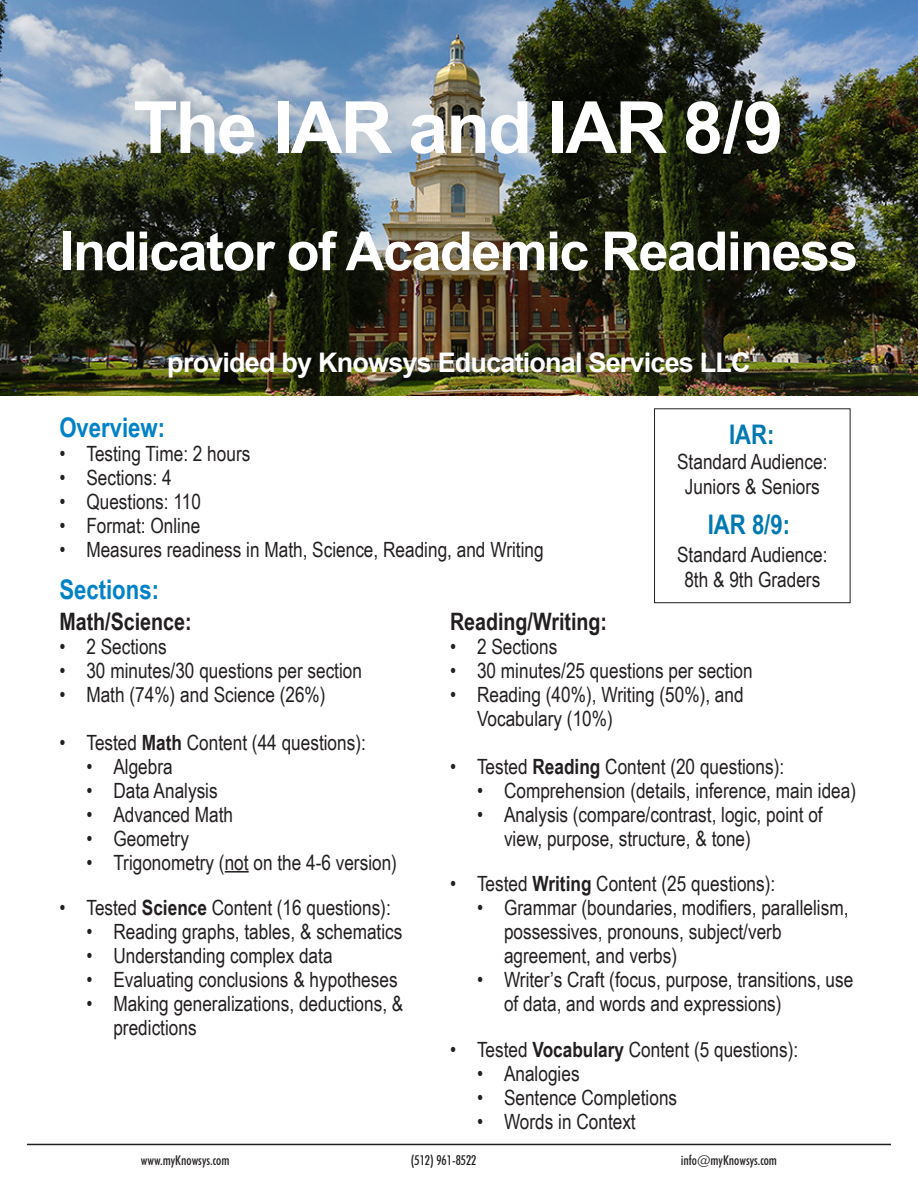
<style>
.page{position:relative;width:918px;height:1188px;background:#fff}
.page>*{position:absolute;margin:0;border:0;box-sizing:border-box;transform-origin:0 0}
.t1{font:700 72px "Arial";letter-spacing:-.03em;color:#fff}
.t2{font:700 54px "Arial";letter-spacing:-.03em;color:#fff}
.t3{font:700 27px "Arial";letter-spacing:-.03em;color:#fff}
.t4{font:700 27px "Arial Narrow";color:#0082c8}
.t5{font:700 27px "Arial Narrow";color:#0079b3}
.t6{font:700 24px "Arial Narrow";color:#231f20}
.t7{font:21px/24px "Arial Narrow";color:#231f20}
.t8{font:500 condensed 13.5px "Futura BT";color:#231f20}
.s1{font-weight:700}
</style>
<div class="page">
<img style="left:0;top:0;width:918px;height:395px">
<hr style="left:27px;top:1144px;width:864px;height:1px;background:#231f20">
<hr style="left:225px;top:871px;width:24px;height:2px;background:#231f20">
<div style="left:654px;top:408px;width:196px;height:195px;border:1px solid #231f20"></div>
<h1 class="t1" style="left:134px;top:88px;width:651px">The IAR and IAR 8/9</h1>
<p class="t2" style="left:60px;top:213px;width:800px">Indicator of Academic Readiness</p>
<p class="t3" style="left:167px;top:344px;width:585px">provided by Knowsys Educational Services LLC</p>
<p class="t4" style="left:59px;top:407px;width:107px">Overview:</p>
<p class="t7" style="left:59px;top:441px;width:192px">• Testing Time: 2 hours</p>
<p class="t7" style="left:59px;top:465px;width:114px">• Sections: 4</p>
<p class="t7" style="left:59px;top:489px;width:143px">• Questions: 110</p>
<p class="t7" style="left:59px;top:513px;width:142px">• Format: Online</p>
<p class="t7" style="left:59px;top:537px;width:486px">• Measures readiness in Math, Science, Reading, and Writing</p>
<p class="t4" style="left:59px;top:569px;width:101px">Sections:</p>
<p class="t5" style="left:729px;top:418px;width:47px">IAR:</p>
<p class="t7" style="left:677px;top:448px;width:152px;line-height:25.2px;text-align:center">Standard Audience:<br>Juniors &amp; Seniors</p>
<p class="t5" style="left:708px;top:509px;width:84px">IAR 8/9:</p>
<p class="t7" style="left:677px;top:542px;width:152px">Standard Audience:</p>
<p class="t7" style="left:684px;top:567px;width:137px">8th &amp; 9th Graders</p>
<p class="t6" style="left:59px;top:603px;width:134px">Math/Science:</p>
<p class="t7" style="left:59px;top:633px;width:109px">• 2 Sections</p>
<p class="t7" style="left:59px;top:657px;width:304px">• 30 minutes/30 questions per section</p>
<p class="t7" style="left:59px;top:681px;width:268px">• Math (74%) and Science (26%)</p>
<p class="t7" style="left:59px;top:729px;width:308px">• Tested <span class="s1">Math</span> Content (44 questions):</p>
<p class="t7" style="left:86px;top:753px;width:88px">• Algebra</p>
<p class="t7" style="left:86px;top:777px;width:133px">• Data Analysis</p>
<p class="t7" style="left:86px;top:801px;width:148px">• Advanced Math</p>
<p class="t7" style="left:86px;top:825px;width:104px">• Geometry</p>
<p class="t7" style="left:86px;top:849px;width:312px">• Trigonometry (not on the 4-6 version)</p>
<p class="t7" style="left:59px;top:895px;width:333px">• Tested <span class="s1">Science</span> Content (16 questions):</p>
<p class="t7" style="left:86px;top:919px;width:318px">• Reading graphs, tables, &amp; schematics</p>
<p class="t7" style="left:86px;top:943px;width:248px">• Understanding complex data</p>
<p class="t7" style="left:86px;top:967px;width:313px">• Evaluating conclusions &amp; hypotheses</p>
<p class="t7" style="left:113px;top:991px;width:292px;text-indent:-27px">• Making generalizations, deductions, &amp; predictions</p>
<p class="t6" style="left:450px;top:603px;width:159px">Reading/Writing:</p>
<p class="t7" style="left:450px;top:633px;width:109px">• 2 Sections</p>
<p class="t7" style="left:450px;top:657px;width:304px">• 30 minutes/25 questions per section</p>
<p class="t7" style="left:477px;top:681px;width:268px;text-indent:-27px">• Reading (40%), Writing (50%), and<br>Vocabulary (10%)</p>
<p class="t7" style="left:450px;top:753px;width:336px">• Tested <span class="s1">Reading</span> Content (20 questions):</p>
<p class="t7" style="left:477px;top:777px;width:381px">• Comprehension (details, inference, main idea)</p>
<p class="t7" style="left:504px;top:801px;width:320px;text-indent:-27px">• Analysis (compare/contrast, logic, point of view, purpose, structure, &amp; tone)</p>
<p class="t7" style="left:450px;top:871px;width:327px">• Tested <span class="s1">Writing</span> Content (25 questions):</p>
<p class="t7" style="left:504px;top:895px;width:346px;text-indent:-27px">• Grammar (boundaries, modifiers, parallelism, possessives, pronouns, subject/verb agreement, and verbs)</p>
<p class="t7" style="left:504px;top:967px;width:351px;text-indent:-27px">• Writer’s Craft (focus, purpose, transitions, use of data, and words and expressions)</p>
<p class="t7" style="left:450px;top:1037px;width:350px">• Tested <span class="s1">Vocabulary</span> Content (5 questions):</p>
<p class="t7" style="left:477px;top:1061px;width:104px">• Analogies</p>
<p class="t7" style="left:477px;top:1085px;width:202px">• Sentence Completions</p>
<p class="t7" style="left:477px;top:1109px;width:160px">• Words in Context</p>
<p class="t8" style="left:141px;top:1152px;width:90px">www.myKnowsys.com</p>
<p class="t8" style="left:411px;top:1152px;width:67px">(512) 961-8522</p>
<p class="t8" style="left:681px;top:1152px;width:98px">info@myKnowsys.com</p>
</div>
